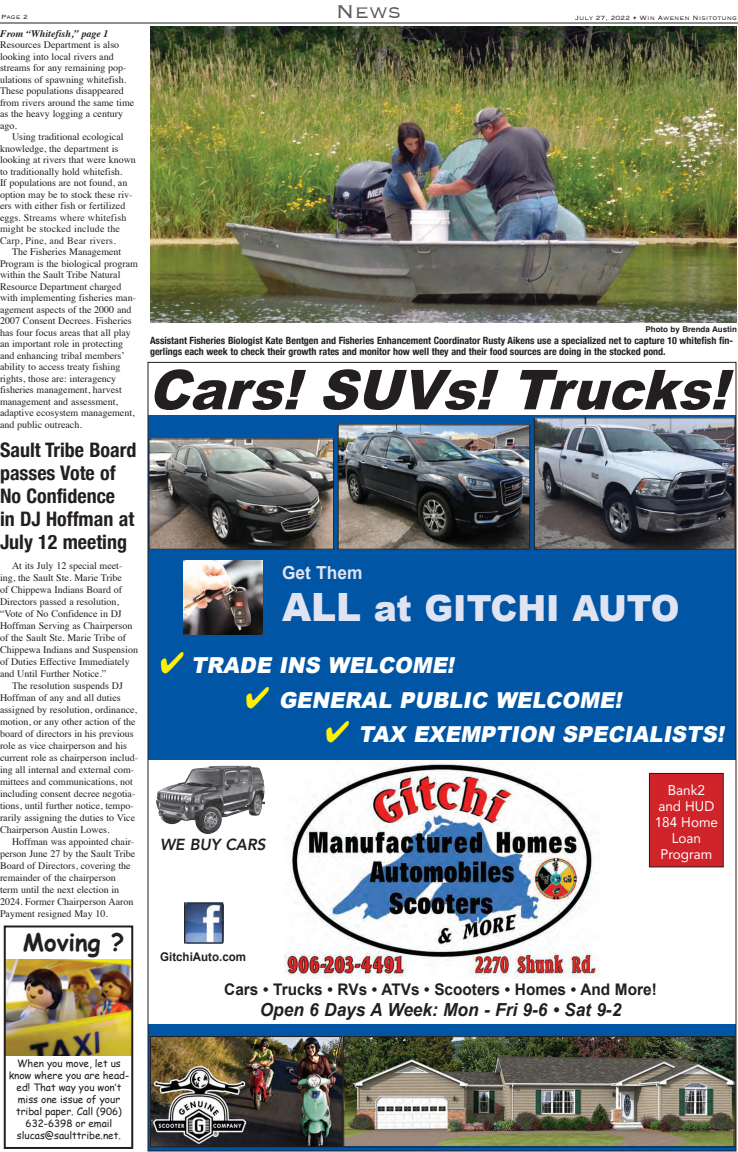
<style>
.page{position:relative;width:738px;height:1152px;background:#fff}
.page>*{position:absolute;margin:0;border:0;box-sizing:border-box;transform-origin:0 0}
.t1{font:italic 900 55px "Arial";color:#231f20;scale:.96 1}
.t2{font:900 36px "Arial";color:#e0e4f2;scale:.96 1}
.t3{font:700 24px "Comic Sans MS";color:#231f20}
.t4{font:300 24px "Copperplate";color:#57585a}
.t5{font:italic 900 22px "Arial";color:#fff;scale:.96 1}
.t6{font:700 condensed 20px/23px "Helvetica Neue";color:#231f20}
.t7{font:italic 700 18px "Arial";color:#231f20;scale:.96 1}
.t8{font:700 18px "Arial";color:#e0e4f2;scale:.96 1}
.t9{font:700 16px "Arial";color:#231f20;scale:.96 1}
.t10{font:italic 800 16px "Avenir";color:#231f20;scale:.96 1}
.t11{font:14px/16.1px "Avenir";color:#fff;text-align:center;scale:.96 1}
.t12{font:700 12px "Arial";color:#231f20;scale:.96 1}
.t13{font:10px/11.5px "Times";color:#231f20}
.t14{font:700 condensed 10px/11.5px "Helvetica Neue";color:#231f20}
.t15{font:10px/12px "Comic Sans MS";color:#231f20;text-align:center}
.t16{font:italic 700 10px "Times";color:#231f20}
.t17{font:300 8px "Copperplate";color:#231f20}
.t18{font:700 8px "Helvetica";color:#231f20}
.s1{color:#282928}
.s2{font-size:39px}
.s3{color:#fff101}
</style>
<div class="page">
<hr style="left:0;top:22px;width:738px;height:2px;background:#231f20">
<div style="left:148px;top:415px;width:588px;height:736px;background:#0155a5"></div>
<img style="left:152px;top:1038px;width:189px;height:107px">
<div style="left:150px;top:1036px;width:193px;height:111px;border:1px solid #231f20"></div>
<img style="left:345px;top:1038px;width:388px;height:107px">
<div style="left:343px;top:1036px;width:392px;height:111px;border:1px solid #231f20"></div>
<img style="left:151px;top:440px;width:181px;height:108px">
<div style="left:149px;top:438px;width:185px;height:112px;border:1px solid #231f20"></div>
<img style="left:340px;top:426px;width:188px;height:122px">
<div style="left:338px;top:424px;width:192px;height:126px;border:1px solid #231f20"></div>
<img style="left:536px;top:419px;width:197px;height:129px">
<div style="left:534px;top:417px;width:201px;height:133px;border:1px solid #231f20"></div>
<div style="left:148px;top:760px;width:588px;height:264px;background:#fff"></div>
<img style="left:285px;top:760px;width:314px;height:219px">
<img style="left:184px;top:904px;width:39px;height:40px">
<div style="left:184px;top:902px;width:39px;height:41px;border:1px solid #231f20"></div>
<div style="left:649px;top:773px;width:74px;height:94px;background:#d1232a"></div>
<div style="left:649px;top:773px;width:75px;height:94px;border:1px solid #231f20"></div>
<img style="left:156px;top:765px;width:108px;height:68px">
<img style="left:184px;top:560px;width:79px;height:74px">
<img style="left:150px;top:27px;width:587px;height:296px">
<img style="left:7px;top:960px;width:123px;height:95px">
<div style="left:4px;top:925px;width:129px;height:224px;border:2px solid #231f20"></div>
<p class="t17" style="left:1px;top:11px;width:29px">Page 2</p>
<h3 class="t4" style="left:336px;top:-4px;width:67px">News</h3>
<p class="t17" style="left:575px;top:12px;width:163px">July 27, 2022 • Win Awenen Nisitotung</p>
<p class="t16" style="left:0;top:24px;width:110px">From “Whitefish,” page 1</p>
<p class="t13" style="left:0;top:38px;width:136px">Resources Department is also looking into local rivers and streams for any remaining pop&shy;ulations of spawning whitefish.<br>These populations disappeared from rivers around the same time as the heavy logging a century ago.</p>
<p class="t13" style="left:0;top:130px;width:137px;text-indent:12px">Using traditional ecological knowledge, the department is looking at rivers that were known to traditionally hold whitefish.<br>If populations are not found, an option may be to stock these riv&shy;ers with either fish or fertilized eggs. <span class="s1">Streams where whitefish might be stocked include the<br>Carp, Pine, and Bear rivers.</span></p>
<p class="t13" style="left:0;top:245px;width:140px;text-indent:12px">The Fisheries Management<br>Program is the biological program within the Sault Tribe Natural<br>Resource Department charged with implementing fisheries man&shy;agement aspects of the 2000 and<br>2007 Consent Decrees. Fisheries has four focus areas that all play an important role in protecting and enhancing tribal members’ ability to access treaty fishing rights, those are: interagency fisheries management, harvest management and assessment, adaptive ecosystem management, and public outreach.</p>
<h3 class="t6" style="left:0;top:437px;width:138px">Sault Tribe Board passes Vote of<br>No Confidence<br>in DJ Hoffman at<br>July 12 meeting</h3>
<p class="t13" style="left:0;top:559px;width:140px;line-height:12px;text-indent:12px">At its July 12 special meet&shy;ing, the Sault Ste. Marie Tribe<br>of Chippewa Indians Board of<br>Directors passed a resolution, “Vote of No Confidence in DJ<br>Hoffman Serving as Chairperson of the Sault Ste. Marie Tribe of<br>Chippewa Indians and Suspension of Duties Effective Immediately and Until Further Notice.”</p>
<p class="t13" style="left:0;top:679px;width:139px;line-height:12px;text-indent:12px">The resolution suspends DJ Hoffman of any and all duties assigned by resolution, ordinance, motion, or any other action of the board of directors in his previous role as vice chairperson and his current role as chairperson includ&shy;ing all internal and external com&shy;mittees and communications, not including consent decree negotia&shy;tions, until further notice, tempo&shy;rarily assigning the duties to Vice Chairperson Austin Lowes.</p>
<p class="t13" style="left:0;top:835px;width:137px;line-height:12px;text-indent:12px">Hoffman was appointed chair&shy;person June 27 by the Sault Tribe<br>Board of Directors, covering the remainder of the chairperson term until the next election in<br>2024. Former Chairperson Aaron<br>Payment resigned May 10.</p>
<h3 class="t3" style="left:23px;top:925px;width:103px">Moving ?</h3>
<p class="t18" style="left:646px;top:324px;width:93px">Photo by Brenda Austin</p>
<p class="t14" style="left:150px;top:334px;width:585px">Assistant Fisheries Biologist Kate Bentgen and Fisheries Enhancement Coordinator Rusty Aikens use a specialized net to capture 10 whitefish fin&shy;gerlings each week to check their growth rates and monitor how well they and their food sources are doing in the stocked pond.</p>
<h1 class="t1" style="left:148px;top:350px;width:625px">Cars!SUVs!Trucks!</h1>
<h3 class="t8" style="left:282px;top:561px;width:85px">Get Them</h3>
<h2 class="t2" style="left:282px;top:582px;width:415px"><span class="s2">ALL</span> at GITCHI AUTO</h2>
<h3 class="t5" style="left:160px;top:650px;width:313px"><span class="s3">✔</span> TRADE INS WELCOME!</h3>
<h3 class="t5" style="left:246px;top:684px;width:399px"><span class="s3">✔</span> GENERAL PUBLIC WELCOME!</h3>
<h3 class="t5" style="left:325px;top:719px;width:422px"><span class="s3">✔</span> TAX EXEMPTION SPECIALISTS!</h3>
<h3 class="t10" style="left:160px;top:835px;width:111px">WE BUY CARS</h3>
<p class="t12" style="left:160px;top:948px;width:91px">GitchiAuto.com</p>
<h3 class="t11" style="left:655px;top:782px;width:67px">Bank2 and HUD<br>184 Home<br>Loan<br>Program</h3>
<h3 class="t9" style="left:224px;top:979px;width:452px">Cars • Trucks • RVs • ATVs • Scooters • Homes • And More!</h3>
<h3 class="t7" style="left:260px;top:998px;width:378px">Open 6 Days A Week: Mon - Fri 9-6 • Sat 9-2</h3>
<p class="t15" style="left:9px;top:1057px;width:122px">When you move, let us know where you are head&shy;ed! That way you won’t miss one issue of your tribal paper. Call (906)<br>632-6398 or email slucas@saulttribe.net.</p>
</div>
